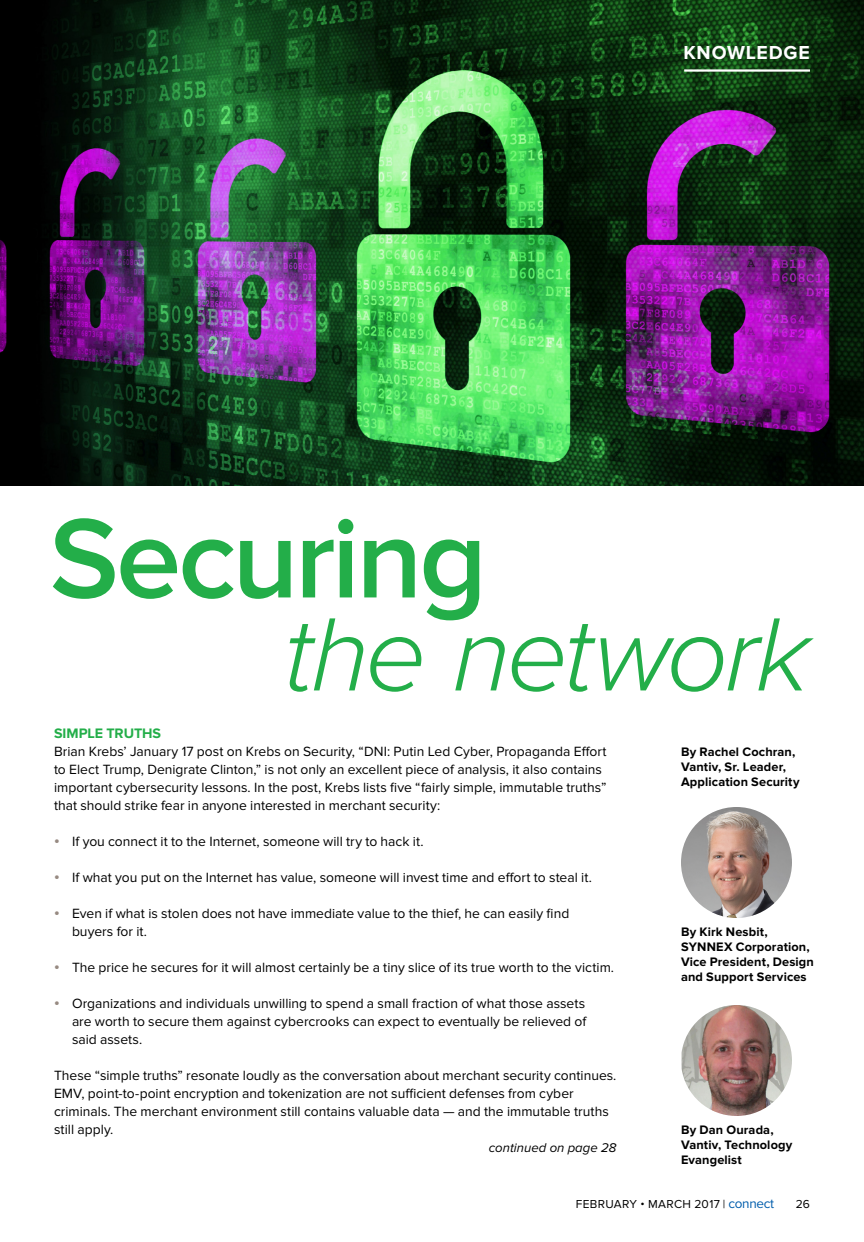
<style>
.page{position:relative;width:864px;height:1242px;background:#fff}
.page>*{position:absolute;margin:0;border:0;box-sizing:border-box;transform-origin:0 0}
.t1{font:600 117px "Proxima Nova";letter-spacing:-.03em;color:#23ae49}
.t2{font:italic 300 108px "Proxima Nova";letter-spacing:-.035em;color:#23ae49}
.t3{font:700 19.5px "Proxima Nova";letter-spacing:.04em;color:#fff}
.t4{font:700 14.25px "Proxima Nova";letter-spacing:-.005em;color:#23ae49}
.t5{font:13.8px/18px "Proxima Nova";color:#000}
.t6{font:italic 13.2px "Proxima Nova";color:#000}
.t7{font:700 12.75px/15px "Proxima Nova";letter-spacing:.01em;color:#000}
.t8{font:12px "Proxima Nova";letter-spacing:.025em;color:#000}
.s1{font-weight:700;font-size:15.75px;color:#978a82}
.s2{font-size:13.5px;color:#005dac}
</style>
<div class="page">
<img style="left:0;top:0;width:864px;height:486px">
<img style="left:681px;top:807px;width:111px;height:111px;border-radius:56px">
<img style="left:682px;top:1005px;width:110px;height:111px">
<hr style="left:684px;top:69px;width:126px;height:3px;background:#fff">
<h3 class="t3" style="left:683px;top:42px;width:128px">KNOWLEDGE</h3>
<h1 class="t1" style="left:50px;top:491px;width:439px">Securing</h1>
<h2 class="t2" style="left:284px;top:595px;width:528px">the network</h2>
<p class="t4" style="left:54px;top:725px;width:109px">SIMPLE TRUTHS</p>
<p class="t5" style="left:54px;top:743px;width:554px">Brian Krebs’ January 17 post on Krebs on Security, “DNI: Putin Led Cyber, Propaganda Effort to Elect Trump, Denigrate Clinton,” is not only an excellent piece of analysis, it also contains important cybersecurity lessons. In the post, Krebs lists five “fairly simple, immutable truths” that should strike fear in anyone interested in merchant security:</p>
<p class="t5" style="left:54px;top:833px;width:371px"><span class="s1">•</span> If you connect it to the Internet, someone will try to hack it.</p>
<p class="t5" style="left:54px;top:869px;width:539px"><span class="s1">•</span> If what you put on the Internet has value, someone will invest time and effort to steal it.</p>
<p class="t5" style="left:72px;top:905px;width:499px;text-indent:-18px"><span class="s1">•</span> Even if what is stolen does not have immediate value to the thief, he can easily find buyers for it.</p>
<p class="t5" style="left:54px;top:959px;width:562px"><span class="s1">•</span> The price he secures for it will almost certainly be a tiny slice of its true worth to the victim.</p>
<p class="t5" style="left:72px;top:995px;width:516px;text-align:justify;text-indent:-18px"><span class="s1">•</span> Organizations and individuals unwilling to spend a small fraction of what those assets are worth to secure them against cybercrooks can expect to eventually be relieved of said assets.</p>
<p class="t5" style="left:54px;top:1067px;width:564px">These “simple truths” resonate loudly as the conversation about merchant security continues.<br>EMV, point-to-point encryption and tokenization are not sufficient defenses from cyber criminals. The merchant environment still contains valuable data — and the immutable truths still apply.</p>
<p class="t6" style="left:489px;top:1140px;width:129px">continued on page 28</p>
<p class="t7" style="left:681px;top:745px;width:120px">By Rachel Cochran,<br>Vantiv, Sr. Leader,<br>Application Security</p>
<p class="t7" style="left:681px;top:925px;width:134px">By Kirk Nesbit,<br>SYNNEX Corporation,<br>Vice President, Design and Support Services</p>
<p class="t7" style="left:681px;top:1123px;width:113px">By Dan Ourada,<br>Vantiv, Technology<br>Evangelist</p>
<p class="t8" style="left:576px;top:1197px;width:200px">FEBRUARY • MARCH 2017 | <span class="s2">connect</span></p>
<p class="t8" style="left:796px;top:1197px;width:16px">26</p>
</div>
